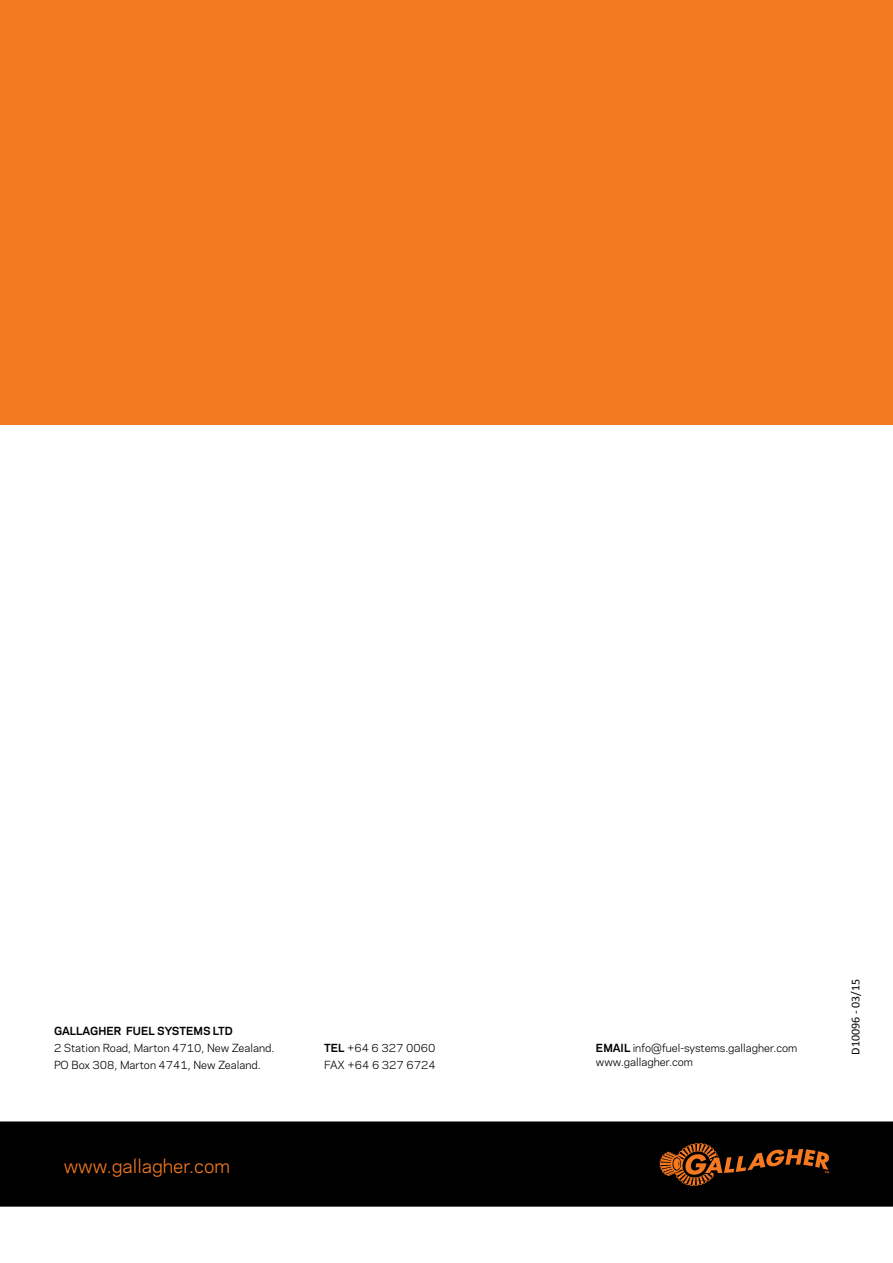
<style>
.page{position:relative;width:893px;height:1263px;background:#fff}
.page>*{position:absolute;margin:0;border:0;box-sizing:border-box;transform-origin:0 0}
.t1{font:18px "Galaxie Polaris";color:#f47920}
.t2{font:12px "Calibri";color:#000}
.t3{font:10.5px/14.7px "Galaxie Polaris";color:#000}
.t4{font:700 10.5px "Galaxie Polaris";color:#000}
.s1{font-weight:700}
</style>
<div class="page">
<div style="left:0;top:1121px;width:893px;height:85px;background:#000"></div>
<svg style="left:660px;top:1143px;width:169px;height:43px;background:#442208"></svg>
<div style="left:0;top:0;width:893px;height:425px;background:#f47920"></div>
<p class="t4" style="left:54px;top:1023px;width:181px">GALLAGHER FUEL SYSTEMS LTD</p>
<p class="t3" style="left:54px;top:1040px;width:222px">2 Station Road, Marton 4710, New Zealand.</p>
<p class="t3" style="left:324px;top:1040px;width:113px"><span class="s1">TEL</span> +64 6 327 0060</p>
<p class="t3" style="left:54px;top:1057px;width:208px">PO Box 308, Marton 4741, New Zealand.</p>
<p class="t3" style="left:324px;top:1057px;width:113px">FAX +64 6 327 6724</p>
<h1 class="t1" style="left:64px;top:1152px;width:168px">www.gallagher.com</h1>
<p class="t3" style="left:596px;top:1040px;width:203px"><span class="s1">EMAIL</span> info@fuel-systems.gallagher.com www.gallagher.com</p>
<p class="t2" style="left:848px;top:1054px;width:77px;rotate:-90deg">D10096 - 03/15</p>
</div>
